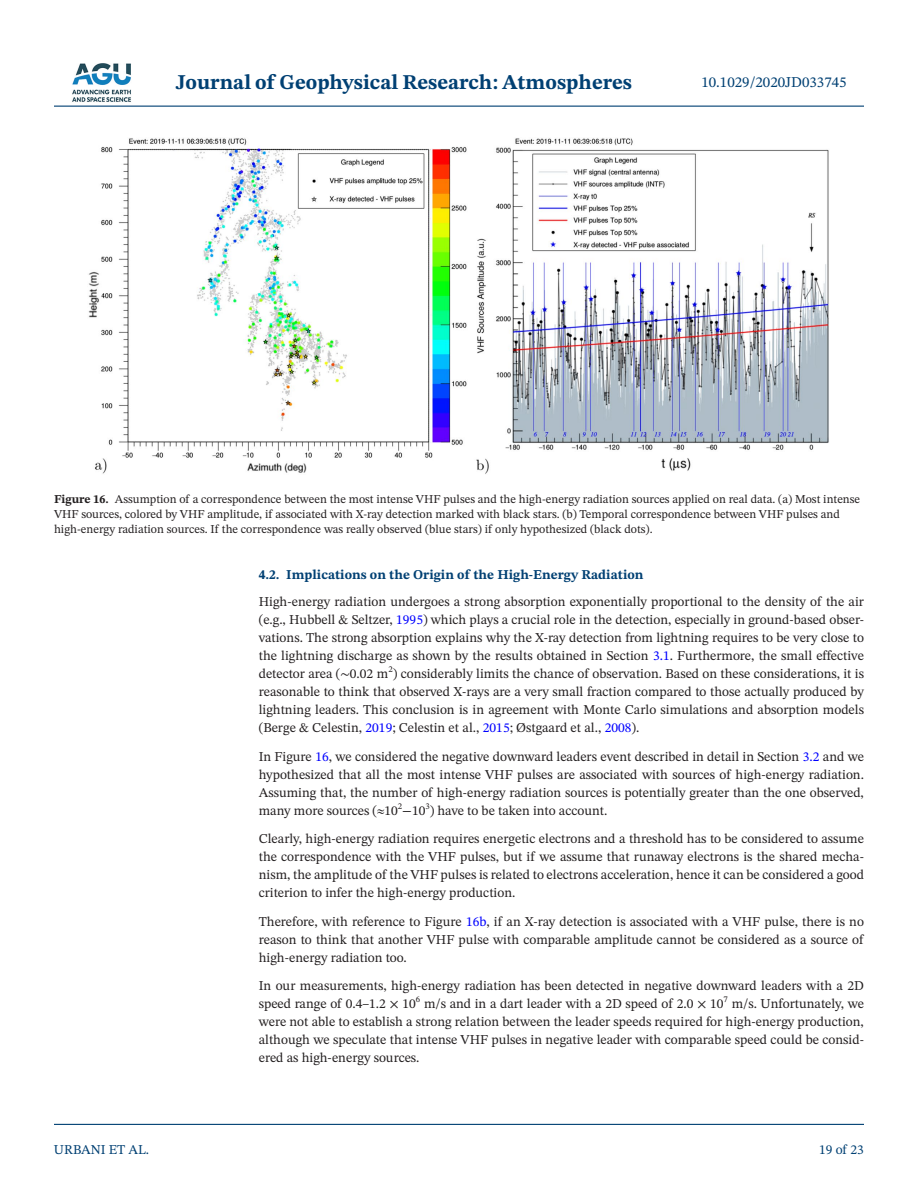
<style>
.page{position:relative;width:918px;height:1188px;background:#fff}
.page>*{position:absolute;margin:0;border:0;box-sizing:border-box;transform-origin:0 0}
.t1{font:700 21px "STIX Two Text";color:#004073}
.t2{font:15px "STIX Two Text";color:#004073}
.t3{font:13.5px/18px "STIX Two Text";color:#231f20;text-align:justify}
.t4{font:700 13.5px "STIX Two Text";color:#004073}
.t5{font:13.5px "STIX Two Text";color:#004073}
.t6{font:12px/15px "STIX Two Text";color:#231f20}
.t7{font:8.7px "STIX Two Text";color:#231f20}
.s1{font-weight:700}
.s2{color:#00f}
.s3{font-family:"STIX Two Math"}
</style>
<div class="page">
<hr style="left:54px;top:106px;width:810px;height:1px;background:#004073">
<hr style="left:54px;top:1124px;width:810px;height:1px;background:#004073">
<img style="left:72px;top:63px;width:59px;height:39px">
<img style="left:88px;top:138px;width:741px;height:336px">
<h1 class="t1" style="left:176px;top:67px;width:458px">Journal of Geophysical Research: Atmospheres</h1>
<p class="t2" style="left:701px;top:72px;width:147px">10.1029/2020JD033745</p>
<p class="t6" style="left:54px;top:491px;width:808px"><span class="s1">Figure 16.</span> Assumption of a correspondence between the most intense VHF pulses and the high-energy radiation sources applied on real data. (a) Most intense<br>VHF sources, colored by VHF amplitude, if associated with X-ray detection marked with black stars. (b) Temporal correspondence between VHF pulses and high-energy radiation sources. If the correspondence was really observed (blue stars) if only hypothesized (black dots).</p>
<p class="t5" style="left:54px;top:1140px;width:97px">URBANI ET AL.</p>
<p class="t4" style="left:259px;top:565px;width:386px">4.2. Implications on the Origin of the High-Energy Radiation</p>
<p class="t3" style="left:259px;top:593px;width:607px">High-energy radiation undergoes a strong absorption exponentially proportional to the density of the air (e.g., Hubbell &amp; Seltzer, <span class="s2">1995</span>) which plays a crucial role in the detection, especially in ground-based obser&shy;vations. The strong absorption explains why the X-ray detection from lightning requires to be very close to the lightning discharge as shown by the results obtained in Section <span class="s2">3.1</span>. Furthermore, the small effective detector area (<span class="s3">∼</span>0.02 m<sup>2</sup>) considerably limits the chance of observation. Based on these considerations, it is reasonable to think that observed X-rays are a very small fraction compared to those actually produced by lightning leaders. This conclusion is in agreement with Monte Carlo simulations and absorption models (Berge &amp; Celestin, <span class="s2">2019</span>; Celestin et al., <span class="s2">2015</span>; Østgaard et al., <span class="s2">2008</span>).</p>
<p class="t3" style="left:259px;top:747px;width:607px">In Figure <span class="s2">16</span>, we considered the negative downward leaders event described in detail in Section <span class="s2">3.2</span> and we hypothesized that all the most intense VHF pulses are associated with sources of high-energy radiation.<br>Assuming that, the number of high-energy radiation sources is potentially greater than the one observed, many more sources (≈10<sup>2</sup>−10 ) have to be taken into account.</p>
<p class="t7" style="left:425px;top:799px;width:6px">3</p>
<p class="t3" style="left:259px;top:830px;width:607px">Clearly, high-energy radiation requires energetic electrons and a threshold has to be considered to assume the correspondence with the VHF pulses, but if we assume that runaway electrons is the shared mecha&shy;nism, the amplitude of the VHF pulses is related to electrons acceleration, hence it can be considered a good criterion to infer the high-energy production.</p>
<p class="t3" style="left:259px;top:912px;width:607px">Therefore, with reference to Figure <span class="s2">16b</span>, if an X-ray detection is associated with a VHF pulse, there is no reason to think that another VHF pulse with comparable amplitude cannot be considered as a source of high-energy radiation too.</p>
<p class="t3" style="left:259px;top:977px;width:607px">In our measurements, high-energy radiation has been detected in negative downward leaders with a 2D speed range of 0.4–1.2 × 10<sup>6</sup> m/s and in a dart leader with a 2D speed of 2.0 × 10</p>
<p class="t7" style="left:723px;top:993px;width:6px">7</p>
<p class="t3" style="left:259px;top:995px;width:607px;text-indent:473px">m/s. Unfortunately, we were not able to establish a strong relation between the leader speeds required for high-energy production, although we speculate that intense VHF pulses in negative leader with comparable speed could be consid&shy;ered as high-energy sources.</p>
<p class="t5" style="left:819px;top:1140px;width:46px">19 of 23</p>
</div>
